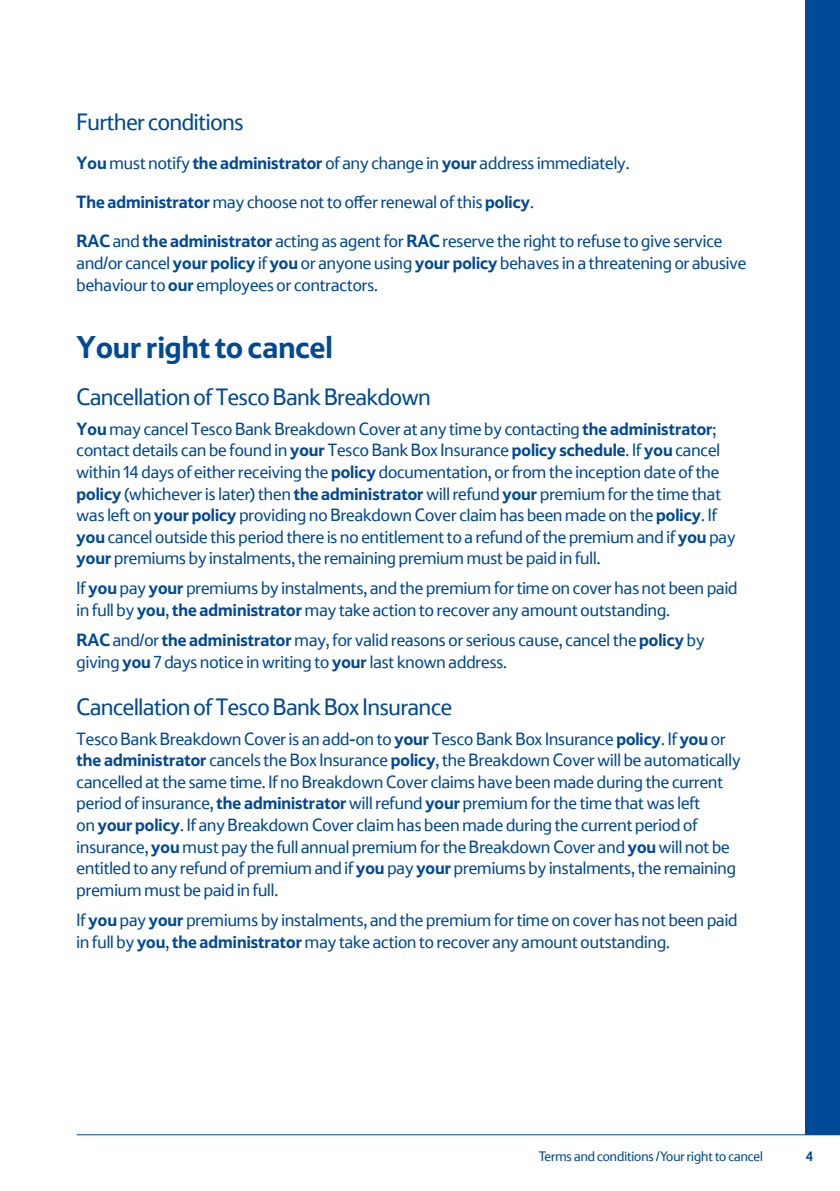
<style>
.page{position:relative;width:840px;height:1191px;background:#fff}
.page>*{position:absolute;margin:0;border:0;box-sizing:border-box;transform-origin:0 0}
.t1{font:700 32px "Tesco Display";color:#004996}
.t2{font:24px "Tesco Display";letter-spacing:-.01em;color:#004996}
.t3{font:18px/21.6px "Tesco Display";color:#004996}
.t4{font:14px "Tesco Display";color:#004996}
.t5{font:700 14px "Tesco Display";color:#004996}
.s1{font-weight:700}
</style>
<div class="page">
<div style="left:805px;top:0;width:34px;height:1134px;background:#004996"></div>
<hr style="left:77px;top:1134px;width:762px;height:1px;background:#004996">
<h2 class="t2" style="left:77px;top:107px;width:168px">Further conditions</h2>
<p class="t3" style="left:77px;top:143px;width:646px;line-height:39px"><span class="s1">You</span> must notify <span class="s1">the administrator</span> of any change in <span class="s1">your</span> address immediately.<br><span class="s1">The administrator</span> may choose not to offer renewal of this <span class="s1">policy</span>.<br><span class="s1">RAC</span> and <span class="s1">the administrator</span> acting as agent for <span class="s1">RAC</span> reserve the right to refuse to give service</p>
<p class="t3" style="left:77px;top:251px;width:670px">and/or cancel <span class="s1">your policy</span> if <span class="s1">you</span> or anyone using <span class="s1">your policy</span> behaves in a threatening or abusive behaviour to <span class="s1">our</span> employees or contractors.</p>
<h1 class="t1" style="left:77px;top:328px;width:258px">Your right to cancel</h1>
<h2 class="t2" style="left:77px;top:381px;width:355px">Cancellation of Tesco Bank Breakdown</h2>
<p class="t3" style="left:77px;top:417px;width:660px"><span class="s1">You</span> may cancel Tesco Bank Breakdown Cover at any time by contacting <span class="s1">the administrator</span>; contact details can be found in <span class="s1">your</span> Tesco Bank Box Insurance <span class="s1">policy schedule</span>. If <span class="s1">you</span> cancel within 14 days of either receiving the <span class="s1">policy</span> documentation, or from the inception date of the <span class="s1">policy</span> (whichever is later) then <span class="s1">the administrator</span> will refund <span class="s1">your</span> premium for the time that was left on <span class="s1">your policy</span> providing no Breakdown Cover claim has been made on the <span class="s1">policy</span>. If <span class="s1">you</span> cancel outside this period there is no entitlement to a refund of the premium and if <span class="s1">you</span> pay <span class="s1">your</span> premiums by instalments, the remaining premium must be paid in full.</p>
<p class="t3" style="left:77px;top:576px;width:662px">If <span class="s1">you</span> pay <span class="s1">your</span> premiums by instalments, and the premium for time on cover has not been paid in full by <span class="s1">you</span>, <span class="s1">the administrator</span> may take action to recover any amount outstanding.</p>
<p class="t3" style="left:77px;top:628px;width:629px"><span class="s1">RAC</span> and/or <span class="s1">the administrator</span> may, for valid reasons or serious cause, cancel the <span class="s1">policy</span> by giving <span class="s1">you</span> 7 days notice in writing to <span class="s1">your</span> last known address.</p>
<h2 class="t2" style="left:77px;top:691px;width:376px">Cancellation of Tesco Bank Box Insurance</h2>
<p class="t3" style="left:77px;top:727px;width:665px">Tesco Bank Breakdown Cover is an add-on to <span class="s1">your</span> Tesco Bank Box Insurance <span class="s1">policy</span>. If <span class="s1">you</span> or <span class="s1">the administrator</span> cancels the Box Insurance <span class="s1">policy</span>, the Breakdown Cover will be automatically cancelled at the same time. If no Breakdown Cover claims have been made during the current period of insurance, <span class="s1">the administrator</span> will refund <span class="s1">your</span> premium for the time that was left<br>on <span class="s1">your policy</span>. If any Breakdown Cover claim has been made during the current period of insurance, <span class="s1">you</span> must pay the full annual premium for the Breakdown Cover and <span class="s1">you</span> will not be entitled to any refund of premium and if <span class="s1">you</span> pay <span class="s1">your</span> premiums by instalments, the remaining premium must be paid in full.</p>
<p class="t3" style="left:77px;top:908px;width:662px">If <span class="s1">you</span> pay <span class="s1">your</span> premiums by instalments, and the premium for time on cover has not been paid in full by <span class="s1">you</span>, <span class="s1">the administrator</span> may take action to recover any amount outstanding.</p>
<p class="t4" style="left:538px;top:1147px;width:225px">Terms and conditions / Your right to cancel</p>
<p class="t5" style="left:805px;top:1148px;width:9px">4</p>
</div>
